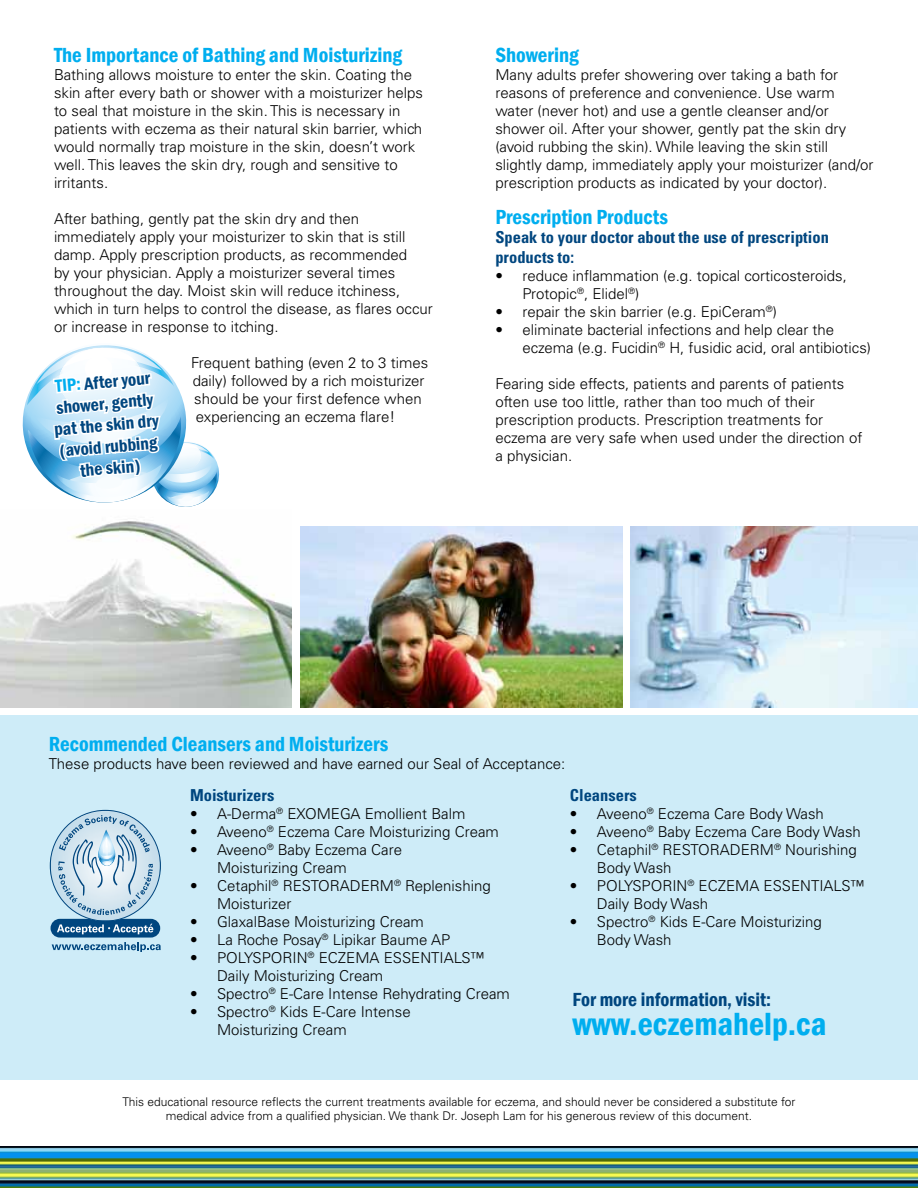
<style>
.page{position:relative;width:918px;height:1188px;background:#fff}
.page>*{position:absolute;margin:0;border:0;box-sizing:border-box;transform-origin:0 0}
.t1{font:600 condensed 33px "Franklin Gothic";color:#00aeef}
.t2{font:600 condensed 21px "Franklin Gothic";color:#00aeef}
.t3{font:600 condensed 19.5px "Franklin Gothic";color:#00467f}
.t4{font:600 condensed 18px/21.6px "Franklin Gothic";color:#00467f;text-align:center}
.t5{font:700 condensed 16.5px/19.8px "Univers LT Std";color:#00467f}
.t6{font:300 15px/18px "Univers LT Std";color:#000}
.t7{font:300 12px/14.4px "Univers LT Std";color:#000;text-align:center}
.s1{color:#00aeef}
</style>
<div class="page">
<div style="left:0;top:716px;width:918px;height:364px;background:#ceecf8"></div>
<div style="left:51px;top:919px;width:109px;height:19px;background:#00467f;border-radius:9px"></div>
<svg style="left:52px;top:942px;width:109px;height:10px"></svg>
<svg style="left:57px;top:924px;width:96px;height:10px"></svg>
<img style="left:50px;top:810px;width:110px;height:111px;border-radius:55px">
<svg style="left:58px;top:815px;width:95px;height:100px"></svg>
<img style="left:0;top:1146px;width:918px;height:42px">
<img style="left:300px;top:527px;width:323px;height:181px">
<img style="left:631px;top:527px;width:287px;height:181px">
<img style="left:0;top:524px;width:291px;height:184px">
<svg style="left:22px;top:345px;width:198px;height:179px"></svg>
<h2 class="t2" style="left:54px;top:41px;width:350px">The Importance of Bathing and Moisturizing</h2>
<p class="t6" style="left:54px;top:66px;width:370px">Bathing allows moisture to enter the skin. Coating the skin after every bath or shower with a moisturizer helps to seal that moisture in the skin. This is necessary in patients with eczema as their natural skin barrier, which would normally trap moisture in the skin, doesn’t work well. This leaves the skin dry, rough and sensitive to irritants.</p>
<p class="t6" style="left:54px;top:210px;width:380px">After bathing, gently pat the skin dry and then immediately apply your moisturizer to skin that is still damp. Apply prescription products, as recommended<br>by your physician. Apply a moisturizer several times throughout the day. Moist skin will reduce itchiness, which in turn helps to control the disease, as flares occur or increase in response to itching.</p>
<p class="t6" style="left:191px;top:354px;width:239px">Frequent bathing (even 2 to 3 times daily) followed by a rich moisturizer should be your first defence when experiencing an eczema flare!</p>
<p class="t4" style="left:49px;top:375px;width:106px;rotate:-5deg"><span class="s1">TIP:</span> After your shower, gently pat the skin dry (avoid rubbing the skin)</p>
<h2 class="t2" style="left:495px;top:41px;width:85px">Showering</h2>
<p class="t6" style="left:495px;top:66px;width:380px">Many adults prefer showering over taking a bath for reasons of preference and convenience. Use warm water (never hot) and use a gentle cleanser and/or shower oil. After your shower, gently pat the skin dry (avoid rubbing the skin). While leaving the skin still slightly damp, immediately apply your moisturizer (and/or prescription products as indicated by your doctor).</p>
<h2 class="t2" style="left:495px;top:203px;width:174px">Prescription Products</h2>
<p class="t5" style="left:495px;top:228px;width:335px">Speak to your doctor about the use of prescription products to:</p>
<p class="t6" style="left:522px;top:267px;width:326px;text-indent:-27px">• reduce inflammation (e.g. topical corticosteroids,<br>Protopic<sup>®</sup>, Elidel<sup>®</sup>)</p>
<p class="t6" style="left:495px;top:303px;width:283px">• repair the skin barrier (e.g. EpiCeram<sup>®</sup>)</p>
<p class="t6" style="left:522px;top:321px;width:350px;text-indent:-27px">• eliminate bacterial infections and help clear the eczema (e.g. Fucidin<sup>®</sup> H, fusidic acid, oral antibiotics)</p>
<p class="t6" style="left:495px;top:375px;width:369px">Fearing side effects, patients and parents of patients often use too little, rather than too much of their prescription products. Prescription treatments for eczema are very safe when used under the direction of a physician.</p>
<h2 class="t2" style="left:49px;top:730px;width:341px">Recommended Cleansers and Moisturizers</h2>
<p class="t6" style="left:49px;top:755px;width:518px">These products have been reviewed and have earned our Seal of Acceptance:</p>
<p class="t5" style="left:190px;top:785px;width:86px">Moisturizers</p>
<p class="t6" style="left:190px;top:805px;width:277px">• A-Derma<sup>®</sup> EXOMEGA Emollient Balm</p>
<p class="t6" style="left:190px;top:823px;width:310px">• Aveeno<sup>®</sup> Eczema Care Moisturizing Cream</p>
<p class="t6" style="left:217px;top:841px;width:187px;text-indent:-27px">• Aveeno<sup>®</sup> Baby Eczema Care<br>Moisturizing Cream</p>
<p class="t6" style="left:217px;top:877px;width:275px;text-indent:-27px">• Cetaphil<sup>®</sup> RESTORADERM<sup>®</sup> Replenishing<br>Moisturizer</p>
<p class="t6" style="left:190px;top:913px;width:235px">• GlaxalBase Moisturizing Cream</p>
<p class="t6" style="left:190px;top:931px;width:262px">• La Roche Posay<sup>®</sup> Lipikar Baume AP</p>
<p class="t6" style="left:217px;top:949px;width:269px;text-indent:-27px">• POLYSPORIN<sup>®</sup> ECZEMA ESSENTIALS™<br>Daily Moisturizing Cream</p>
<p class="t6" style="left:190px;top:985px;width:321px">• Spectro<sup>®</sup> E-Care Intense Rehydrating Cream</p>
<p class="t6" style="left:217px;top:1003px;width:195px;text-indent:-27px">• Spectro<sup>®</sup> Kids E-Care Intense<br>Moisturizing Cream</p>
<p class="t5" style="left:570px;top:785px;width:68px">Cleansers</p>
<p class="t6" style="left:570px;top:805px;width:255px">• Aveeno<sup>®</sup> Eczema Care Body Wash</p>
<p class="t6" style="left:570px;top:823px;width:292px">• Aveeno<sup>®</sup> Baby Eczema Care Body Wash</p>
<p class="t6" style="left:597px;top:841px;width:261px;text-indent:-27px">• Cetaphil<sup>®</sup> RESTORADERM<sup>®</sup> Nourishing<br>Body Wash</p>
<p class="t6" style="left:597px;top:877px;width:269px;text-indent:-27px">• POLYSPORIN<sup>®</sup> ECZEMA ESSENTIALS™<br>Daily Body Wash</p>
<p class="t6" style="left:597px;top:913px;width:226px;text-indent:-27px">• Spectro<sup>®</sup> Kids E-Care Moisturizing<br>Body Wash</p>
<h3 class="t3" style="left:572px;top:987px;width:200px">For more information, visit:</h3>
<h1 class="t1" style="left:572px;top:1002px;width:256px">www.eczemahelp.ca</h1>
<p class="t7" style="left:122px;top:1094px;width:675px">This educational resource reflects the current treatments available for eczema, and should never be considered a substitute for medical advice from a qualified physician. We thank Dr. Joseph Lam for his generous review of this document.</p>
</div>
